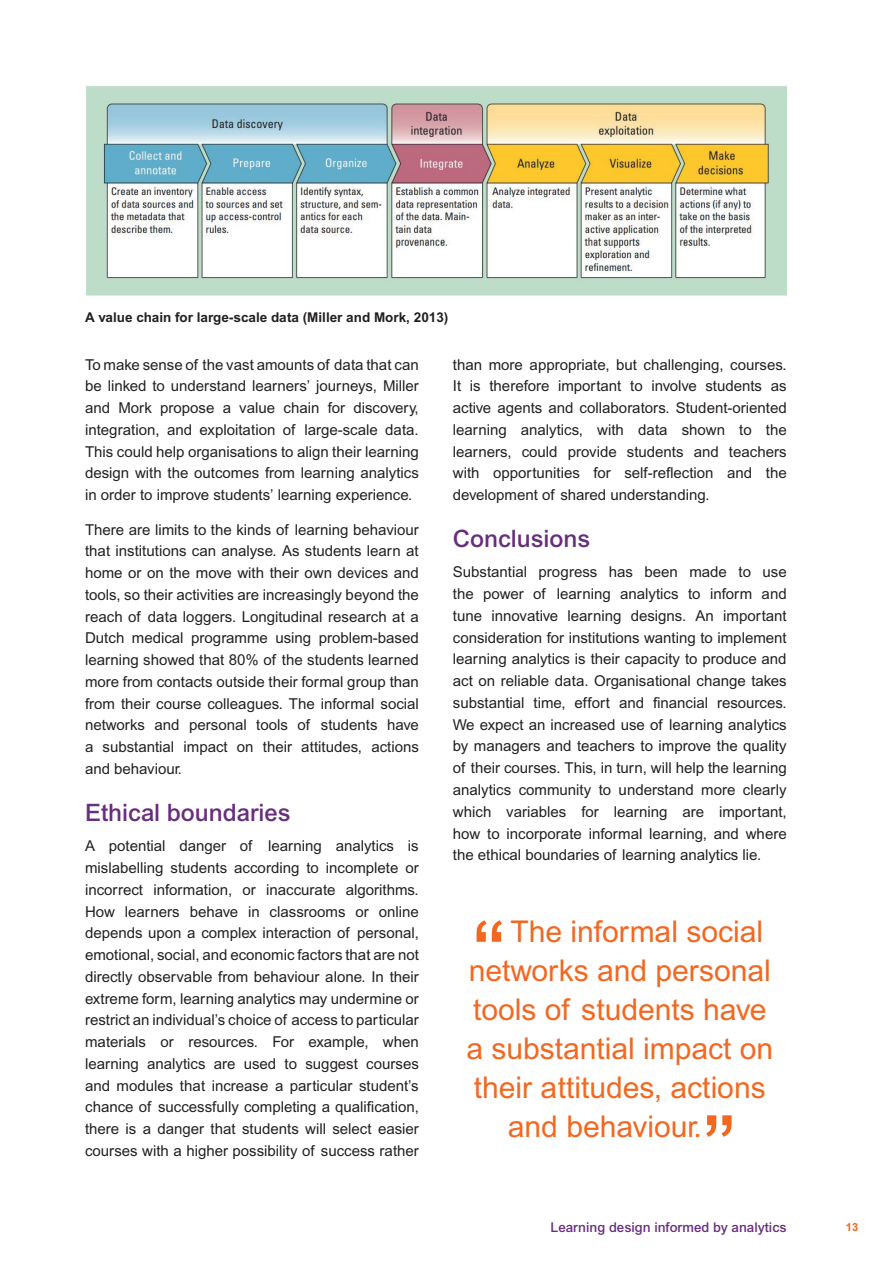
<style>
.page{position:relative;width:893px;height:1263px;background:#fff}
.page>*{position:absolute;margin:0;border:0;box-sizing:border-box;transform-origin:0 0}
.t1{font:30px "Arial";color:#f36821}
.t2{font:500 24px "Arial";color:#682d7d}
.t3{font:15px/21.8px "Arial";color:#231f20;text-align:justify}
.t4{font:700 13.5px "Arial";color:#231f20}
.t5{font:500 13.5px "Arial";color:#682d7d}
.t6{font:700 11.25px "Arial";color:#f36821}
</style>
<div class="page">
<svg style="left:476px;top:920px;width:26px;height:22px"></svg>
<svg style="left:706px;top:1115px;width:26px;height:22px"></svg>
<img style="left:85px;top:85px;width:702px;height:211px">
<p class="t4" style="left:85px;top:310px;width:365px">A value chain for large-scale data (Miller and Mork, 2013)</p>
<p class="t3" style="left:85px;top:353px;width:335px">To make sense of the vast amounts of data that can be linked to understand learners’ journeys, Miller and Mork propose a value chain for discovery, integration, and exploitation of large-scale data.<br>This could help organisations to align their learning design with the outcomes from learning analytics in order to improve students’ learning experience.</p>
<p class="t3" style="left:85px;top:518px;width:335px">There are limits to the kinds of learning behaviour that institutions can analyse. As students learn at home or on the move with their own devices and tools, so their activities are increasingly beyond the reach of data loggers. Longitudinal research at a Dutch medical programme using problem-based learning showed that 80% of the students learned more from contacts outside their formal group than from their course colleagues. The informal social networks and personal tools of students have a substantial impact on their attitudes, actions and behaviour.</p>
<h2 class="t2" style="left:85px;top:798px;width:207px">Ethical boundaries</h2>
<p class="t3" style="left:85px;top:835px;width:335px">A potential danger of learning analytics is mislabelling students according to incomplete or incorrect information, or inaccurate algorithms.<br>How learners behave in classrooms or online depends upon a complex interaction of personal, emotional, social, and economic factors that are not directly observable from behaviour alone. In their extreme form, learning analytics may undermine or restrict an individual’s choice of access to particular materials or resources. For example, when learning analytics are used to suggest courses and modules that increase a particular student’s chance of successfully completing a qualification, there is a danger that students will select easier courses with a higher possibility of success rather</p>
<p class="t3" style="left:453px;top:353px;width:335px">than more appropriate, but challenging, courses.<br>It is therefore important to involve students as active agents and collaborators. Student-oriented learning analytics, with data shown to the learners, could provide students and teachers with opportunities for self-reflection and the development of shared understanding.</p>
<h2 class="t2" style="left:453px;top:525px;width:139px">Conclusions</h2>
<p class="t3" style="left:453px;top:561px;width:335px">Substantial progress has been made to use the power of learning analytics to inform and tune innovative learning designs. An important consideration for institutions wanting to implement learning analytics is their capacity to produce and act on reliable data. Organisational change takes substantial time, effort and financial resources.<br>We expect an increased use of learning analytics by managers and teachers to improve the quality of their courses. This, in turn, will help the learning analytics community to understand more clearly which variables for learning are important, how to incorporate informal learning, and where the ethical boundaries of learning analytics lie.</p>
<h1 class="t1" style="left:511px;top:914px;width:254px">The informal social</h1>
<h1 class="t1" style="left:469px;top:953px;width:304px">networks and personal</h1>
<h1 class="t1" style="left:473px;top:992px;width:295px">tools of students have</h1>
<h1 class="t1" style="left:466px;top:1031px;width:308px">a substantial impact on</h1>
<h1 class="t1" style="left:474px;top:1070px;width:293px">their attitudes, actions</h1>
<h1 class="t1" style="left:508px;top:1109px;width:195px">and behaviour.</h1>
<p class="t5" style="left:550px;top:1219px;width:238px">Learning design informed by analytics</p>
<p class="t6" style="left:846px;top:1221px;width:14px">13</p>
</div>
